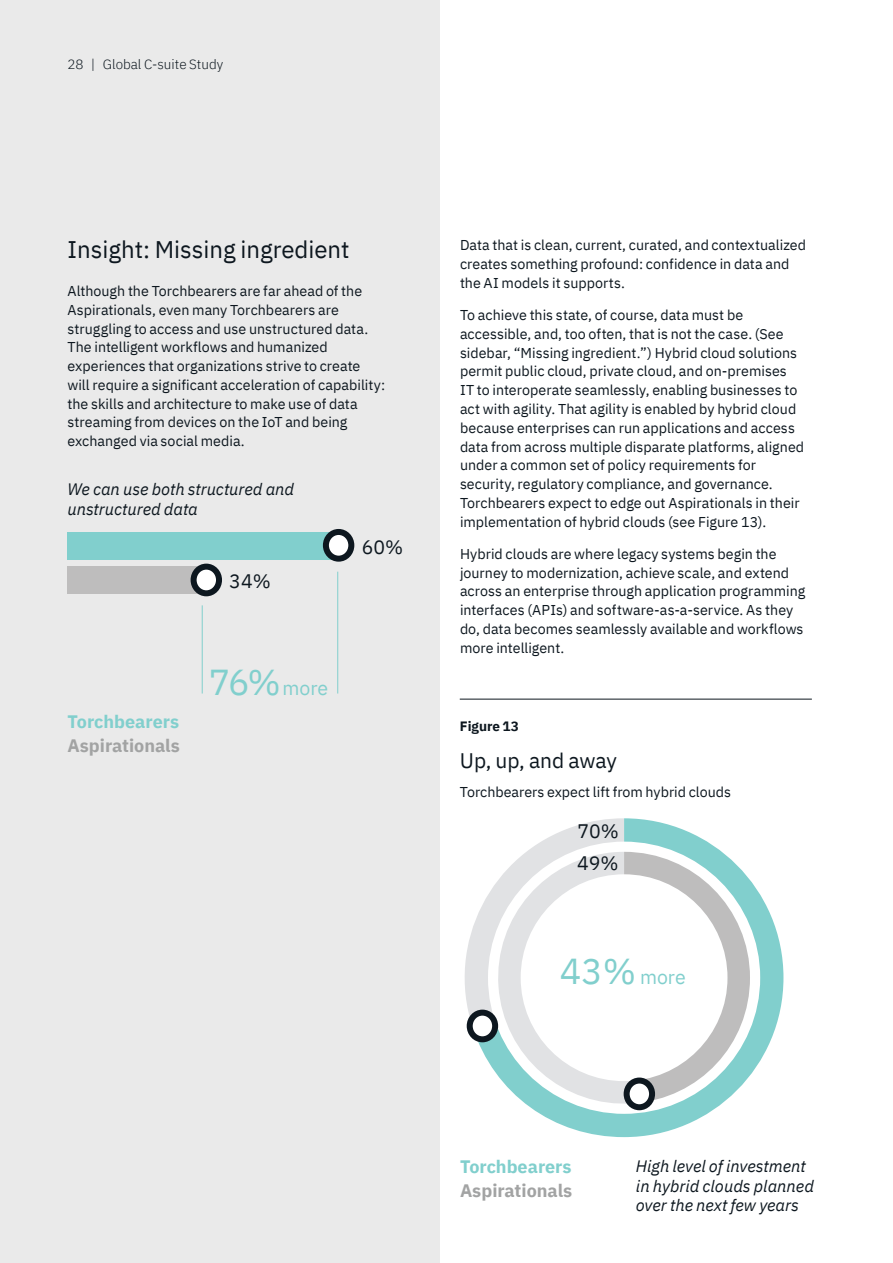
<style>
.page{position:relative;width:893px;height:1263px;background:#fff}
.page>*{position:absolute;margin:0;border:0;box-sizing:border-box;transform-origin:0 0}
.t1{font:24px "IBM Plex Sans";color:#0d171f}
.t2{font:21px "IBM Plex Sans";color:#0d171f}
.t3{font:19.5px "IBM Plex Sans";color:#81cfcd}
.t4{font:19.5px/32.2px "IBM Plex Sans";color:#0d171f}
.t5{font:700 18px "IBM Plex Sans";color:#a2a3a3}
.t6{font:700 18px "IBM Plex Sans";color:#81cfcd}
.t7{font:italic 16.5px/19.8px "IBM Plex Sans";color:#0d171f}
.t8{font:14.25px/18.8px "IBM Plex Sans";color:#0d171f}
.t9{font:300 13.5px "IBM Plex Sans";color:#0d171f}
.t10{font:700 13.5px "IBM Plex Sans";color:#0d171f}
.s1{font-size:36px}
</style>
<div class="page">
<svg style="left:531px;top:880px;width:252px;height:257px"></svg>
<svg style="left:464px;top:818px;width:286px;height:290px"></svg>
<div style="left:521px;top:874px;width:206px;height:207px;background:#fff;border-radius:50%"></div>
<hr style="left:460px;top:699px;width:352px;height:1px;background:#0d171f">
<div style="left:0;top:0;width:440px;height:1263px;background:#eaeaea"></div>
<div style="left:68px;top:532px;width:268px;height:27px;background:#81cfcd"></div>
<div style="left:68px;top:567px;width:138px;height:27px;background:#bebdbd"></div>
<div style="left:194px;top:567px;width:25px;height:26px;background:#fff;border-radius:50%"></div>
<div style="left:191px;top:564px;width:31px;height:32px;border:6px solid #0d171f;border-radius:50%"></div>
<div style="left:326px;top:532px;width:25px;height:27px;background:#fff;border-radius:50%"></div>
<div style="left:323px;top:529px;width:31px;height:33px;border:6px solid #0d171f;border-radius:50%"></div>
<hr style="left:337px;top:572px;width:1px;height:121px;background:#81cfcd">
<hr style="left:202px;top:605px;width:1px;height:88px;background:#81cfcd">
<svg style="left:627px;top:1080px;width:25px;height:27px"></svg>
<div style="left:624px;top:1077px;width:31px;height:33px;border:6px solid #0d171f;border-radius:50%"></div>
<svg style="left:470px;top:1012px;width:25px;height:27px"></svg>
<div style="left:467px;top:1009px;width:31px;height:33px;border:6px solid #0d171f;border-radius:50%"></div>
<p class="t9" style="left:67px;top:54px;width:157px">28 | Global C-suite Study</p>
<h1 class="t1" style="left:68px;top:231px;width:284px">Insight: Missing ingredient</h1>
<p class="t8" style="left:68px;top:280px;width:319px">Although the Torchbearers are far ahead of the Aspirationals, even many Torchbearers are struggling to access and use unstructured data.<br>The intelligent workflows and humanized experiences that organizations strive to create will require a significant acceleration of capability: the skills and architecture to make use of data streaming from devices on the IoT and being exchanged via social media.</p>
<p class="t7" style="left:68px;top:478px;width:228px">We can use both structured and unstructured data</p>
<h3 class="t4" style="left:229px;top:564px;width:43px">34%</h3>
<p class="t6" style="left:68px;top:707px;width:113px">Torchbearers</p>
<p class="t5" style="left:68px;top:731px;width:114px">Aspirationals</p>
<h3 class="t3" style="left:209px;top:673px;width:121px"><span class="s1">76%</span> more</h3>
<h3 class="t4" style="left:362px;top:529px;width:43px">60%</h3>
<p class="t8" style="left:460px;top:235px;width:348px">Data that is clean, current, curated, and contextualized creates something profound: confidence in data and the AI models it supports.</p>
<p class="t8" style="left:460px;top:305px;width:346px">To achieve this state, of course, data must be accessible, and, too often, that is not the case. (See sidebar, “Missing ingredient.”) Hybrid cloud solutions permit public cloud, private cloud, and on-premises IT to interoperate seamlessly, enabling businesses to act with agility. That agility is enabled by hybrid cloud because enterprises can run applications and access data from across multiple disparate platforms, aligned under a common set of policy requirements for security, regulatory compliance, and governance.<br>Torchbearers expect to edge out Aspirationals in their implementation of hybrid clouds (see Figure 13).</p>
<p class="t8" style="left:460px;top:543px;width:347px">Hybrid clouds are where legacy systems begin the journey to modernization, achieve scale, and extend across an enterprise through application programming interfaces (APIs) and software-as-a-service. As they do, data becomes seamlessly available and workflows more intelligent.</p>
<p class="t10" style="left:460px;top:715px;width:60px">Figure 13</p>
<h2 class="t2" style="left:460px;top:745px;width:159px">Up, up, and away</h2>
<p class="t8" style="left:460px;top:782px;width:273px">Torchbearers expect lift from hybrid clouds</p>
<h3 class="t4" style="left:577px;top:813px;width:43px">70%<br>49%</h3>
<h3 class="t3" style="left:560px;top:962px;width:128px"><span class="s1">43%</span> more</h3>
<p class="t6" style="left:460px;top:1152px;width:113px">Torchbearers</p>
<p class="t5" style="left:460px;top:1176px;width:114px">Aspirationals</p>
<p class="t7" style="left:636px;top:1155px;width:179px">High level of investment in hybrid clouds planned over the next few years</p>
</div>
